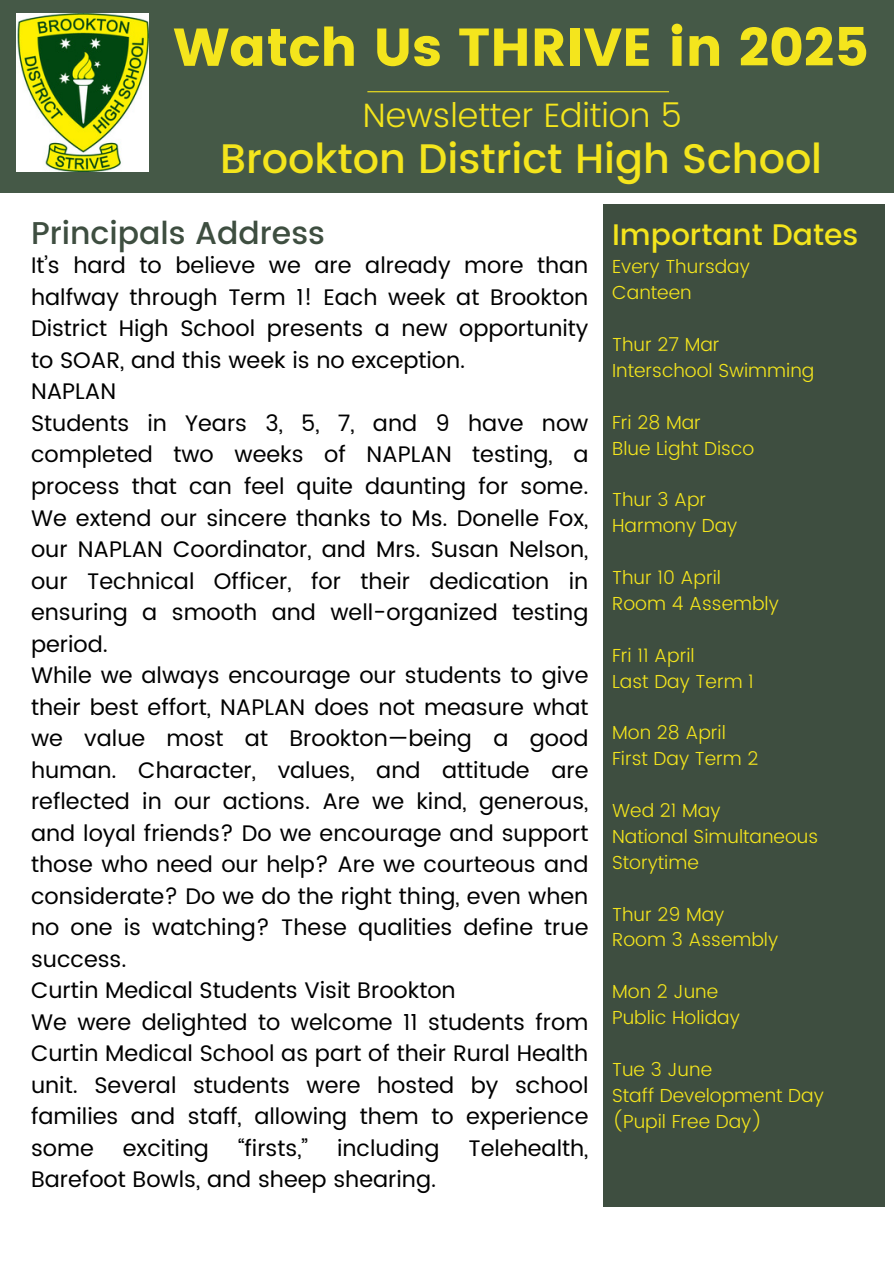
<style>
.page{position:relative;width:894px;height:1264px;background:#fff}
.page>*{position:absolute;margin:0;border:0;box-sizing:border-box;transform-origin:0 0}
.t1{font:53.25px "Poppins";color:#f4e51d}
.t2{font:500 41.25px "Poppins";color:#f4e51d}
.t3{font:300 33.75px "Poppins";color:#f4e51d}
.t4{font:500 31.5px "Poppins";color:#3e4e40}
.t5{font:500 29.7px "Poppins";color:#f4e51d}
.t6{font:22.5px/31.5px "Poppins";color:#000}
.t7{font:300 18.9px/25.8px "Poppins";color:#f4e51d}
</style>
<div class="page">
<div style="left:0;top:0;width:893px;height:193px;background:#455947"></div>
<div style="left:603px;top:204px;width:281px;height:1002px;background:#3e4e40"></div>
<hr style="left:367px;top:91px;width:301px;height:1px;background:#f4e51d">
<img style="left:16px;top:13px;width:132px;height:158px">
<p class="t1" style="left:173px;top:16px;width:696px">Watch Us THRIVE in 2025</p>
<p class="t3" style="left:363px;top:96px;width:320px">Newsletter Edition 5</p>
<h1 class="t2" style="left:220px;top:135px;width:603px">Brookton District High School</h1>
<p class="t4" style="left:31px;top:214px;width:295px">Principals Address</p>
<p class="t5" style="left:612px;top:218px;width:248px">Important Dates</p>
<p class="t6" style="left:31px;top:250px;width:558px">It’s hard to believe we are already more than halfway through Term 1! Each week at Brookton District High School presents a new opportunity to SOAR, and this week is no exception.<br>NAPLAN<br>Students in Years 3, 5, 7, and 9 have now completed two weeks of NAPLAN testing, a process that can feel quite daunting for some.<br>We extend our sincere thanks to Ms. Donelle Fox, our NAPLAN Coordinator, and Mrs. Susan Nelson, our Technical Officer, for their dedication in ensuring a smooth and well-organized testing period.<br>While we always encourage our students to give their best effort, NAPLAN does not measure what we value most at Brookton—being a good human. Character, values, and attitude are reflected in our actions. Are we kind, generous, and loyal friends? Do we encourage and support those who need our help? Are we courteous and considerate? Do we do the right thing, even when no one is watching? These qualities define true success.<br>Curtin Medical Students Visit Brookton<br>We were delighted to welcome 11 students from Curtin Medical School as part of their Rural Health unit. Several students were hosted by school families and staff, allowing them to experience some</p>
<p class="t6" style="left:123px;top:1132px;width:88px">exciting</p>
<p class="t6" style="left:238px;top:1132px;width:71px">“firsts,”</p>
<p class="t6" style="left:337px;top:1132px;width:104px">including</p>
<p class="t6" style="left:468px;top:1132px;width:121px">Telehealth,</p>
<p class="t6" style="left:31px;top:1163px;width:406px">Barefoot Bowls, and sheep shearing.</p>
<p class="t7" style="left:612px;top:254px;width:139px">Every Thursday</p>
<h4 class="t7" style="left:612px;top:280px;width:81px">Canteen</h4>
<h2 class="t7" style="left:612px;top:331px;width:109px">Thur 27 Mar</h2>
<h3 class="t7" style="left:612px;top:357px;width:204px">Interschool Swimming</h3>
<h6 class="t7" style="left:612px;top:409px;width:90px">Fri 28 Mar</h6>
<p class="t7" style="left:612px;top:435px;width:144px">Blue Light Disco</p>
<h5 class="t7" style="left:612px;top:487px;width:96px">Thur 3 Apr</h5>
<p class="t7" style="left:612px;top:513px;width:127px">Harmony Day</p>
<p class="t7" style="left:612px;top:564px;width:110px">Thur 10 April</p>
<p class="t7" style="left:612px;top:590px;width:168px">Room 4 Assembly</p>
<p class="t7" style="left:612px;top:642px;width:84px">Fri 11 April</p>
<p class="t7" style="left:612px;top:668px;width:143px">Last Day Term 1</p>
<p class="t7" style="left:612px;top:720px;width:115px">Mon 28 April</p>
<p class="t7" style="left:612px;top:745px;width:148px">First Day Term 2</p>
<p class="t7" style="left:612px;top:797px;width:110px">Wed 21 May</p>
<p class="t7" style="left:612px;top:823px;width:207px">National Simultaneous<br>Storytime</p>
<p class="t7" style="left:612px;top:901px;width:114px">Thur 29 May</p>
<p class="t7" style="left:612px;top:927px;width:167px">Room 3 Assembly</p>
<p class="t7" style="left:612px;top:978px;width:107px">Mon 2 June</p>
<p class="t7" style="left:612px;top:1004px;width:129px">Public Holiday</p>
<p class="t7" style="left:612px;top:1056px;width:101px">Tue 3 June</p>
<p class="t7" style="left:612px;top:1082px;width:213px">Staff Development Day</p>
<p class="t7" style="left:612px;top:1108px;width:152px">(Pupil Free Day)</p>
</div>
